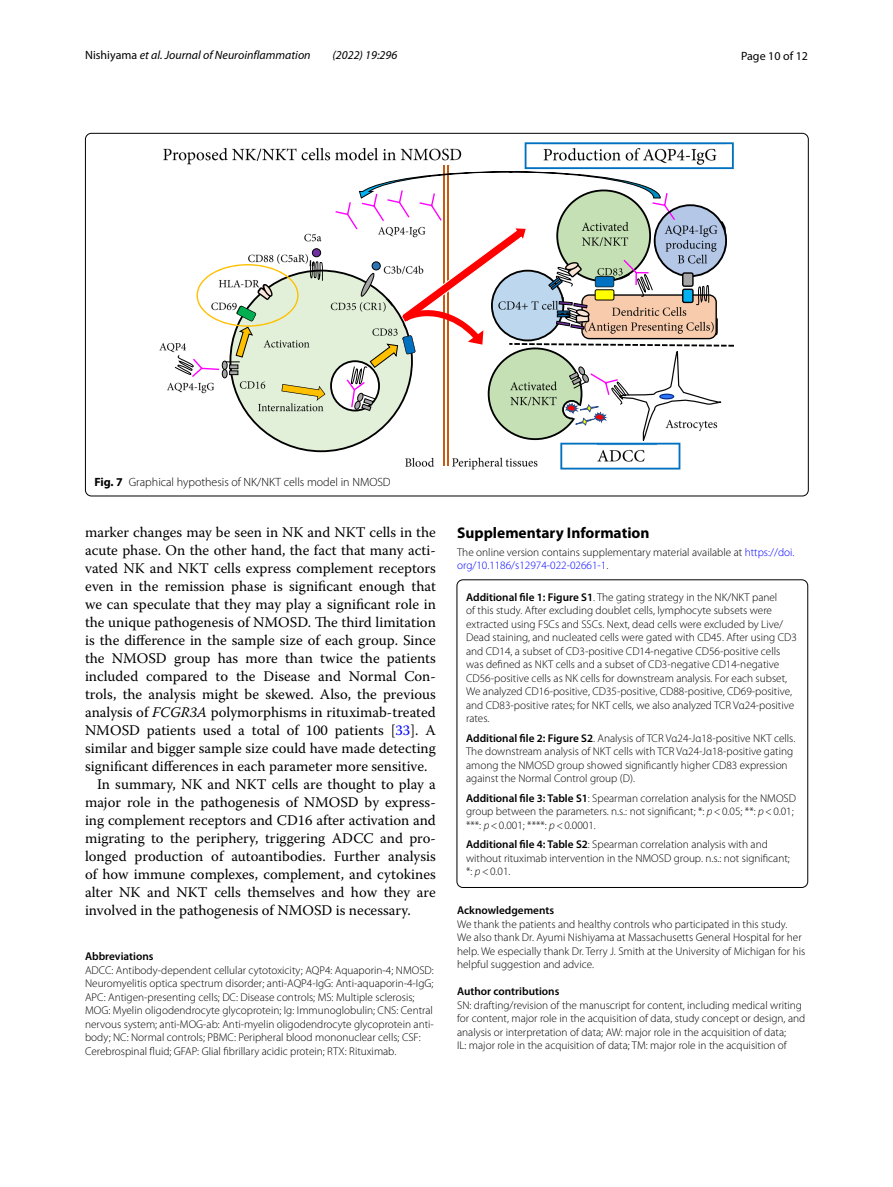
<style>
.page{position:relative;width:893px;height:1187px;background:#fff}
.page>*{position:absolute;margin:0;border:0;box-sizing:border-box;transform-origin:0 0}
.t1{font:700 15.45px "Myriad Pro";color:#000}
.t2{font:14.7px "Warnock Pro";color:#000}
.t3{font:italic 12px "Myriad Pro";color:#000}
.t4{font:300 12px "Myriad Pro";color:#000}
.t5{font:12px "Myriad Pro";color:#000}
.t6{font:300 11.25px/13.5px "Myriad Pro";color:#000}
.t7{font:600 11.25px "Myriad Pro";color:#000}
.s1{font-style:normal}
.s2{font-weight:700}
.s3{font-style:italic}
.s4{color:#00f}
.s5{font-weight:600}
</style>
<div class="page">
<div style="left:457px;top:579px;width:351px;height:308px;border:1px solid #000;border-radius:6px"></div>
<svg style="left:174px;top:142px;width:560px;height:327px"></svg>
<p class="t3" style="left:85px;top:48px;width:227px"><span class="s1">Nishiyama</span> et al. Journal of Neuroinflammation</p>
<p class="t3" style="left:333px;top:48px;width:66px">(2022) 19:296</p>
<p class="t5" style="left:741px;top:48px;width:68px">Page 10 of 12</p>
<p class="t4" style="left:94px;top:475px;width:298px"><span class="s2">Fig. 7</span> Graphical hypothesis of NK/NKT cells model in NMOSD</p>
<h2 class="t2" style="left:85px;top:523px;width:352px">marker changes may be seen in NK and NKT cells in the</h2>
<h2 class="t2" style="left:85px;top:541px;width:352px">acute phase. On the other hand, the fact that many acti-</h2>
<h2 class="t2" style="left:85px;top:559px;width:352px">vated NK and NKT cells express complement receptors</h2>
<h2 class="t2" style="left:85px;top:577px;width:352px">even in the remission phase is significant enough that</h2>
<h2 class="t2" style="left:85px;top:595px;width:352px">we can speculate that they may play a significant role in</h2>
<h2 class="t2" style="left:85px;top:613px;width:352px">the unique pathogenesis of NMOSD. The third limitation</h2>
<h2 class="t2" style="left:85px;top:631px;width:352px">is the difference in the sample size of each group. Since</h2>
<h2 class="t2" style="left:85px;top:649px;width:352px">the NMOSD group has more than twice the patients</h2>
<h2 class="t2" style="left:85px;top:667px;width:352px">included compared to the Disease and Normal Con-</h2>
<h2 class="t2" style="left:85px;top:685px;width:352px">trols, the analysis might be skewed. Also, the previous</h2>
<h2 class="t2" style="left:85px;top:703px;width:352px">analysis of <span class="s3">FCGR3A</span> polymorphisms in rituximab-treated</h2>
<h2 class="t2" style="left:85px;top:721px;width:352px">NMOSD patients used a total of 100 patients [<span class="s4">33</span>]. A</h2>
<h2 class="t2" style="left:85px;top:739px;width:352px">similar and bigger sample size could have made detecting</h2>
<h2 class="t2" style="left:85px;top:757px;width:344px">significant differences in each parameter more sensitive.</h2>
<h2 class="t2" style="left:97px;top:775px;width:340px">In summary, NK and NKT cells are thought to play a</h2>
<h2 class="t2" style="left:85px;top:793px;width:352px">major role in the pathogenesis of NMOSD by express-</h2>
<h2 class="t2" style="left:85px;top:811px;width:352px">ing complement receptors and CD16 after activation and</h2>
<h2 class="t2" style="left:85px;top:829px;width:352px">migrating to the periphery, triggering ADCC and pro-</h2>
<h2 class="t2" style="left:85px;top:847px;width:352px">longed production of autoantibodies. Further analysis</h2>
<h2 class="t2" style="left:85px;top:865px;width:352px">of how immune complexes, complement, and cytokines</h2>
<h2 class="t2" style="left:85px;top:883px;width:352px">alter NK and NKT cells themselves and how they are</h2>
<h2 class="t2" style="left:85px;top:901px;width:327px">involved in the pathogenesis of NMOSD is necessary.</h2>
<p class="t7" style="left:85px;top:949px;width:70px">Abbreviations</p>
<p class="t6" style="left:85px;top:963px;width:350px">ADCC: Antibody-dependent cellular cytotoxicity; AQP4: Aquaporin-4; NMOSD:<br>Neuromyelitis optica spectrum disorder; anti-AQP4-IgG: Anti-aquaporin-4-IgG; APC: Antigen-presenting cells; DC: Disease controls; MS: Multiple sclerosis; MOG: Myelin oligodendrocyte glycoprotein; Ig: Immunoglobulin; CNS: Central nervous system; anti-MOG-ab: Anti-myelin oligodendrocyte glycoprotein anti&shy;body; NC: Normal controls; PBMC: Peripheral blood mononuclear cells; CSF:<br>Cerebrospinal fluid; GFAP: Glial fibrillary acidic protein; RTX: Rituximab.</p>
<h1 class="t1" style="left:457px;top:522px;width:194px">Supplementary Information</h1>
<p class="t6" style="left:457px;top:545px;width:339px">The online version contains supplementary material available at <span class="s4">https://doi. org/10.1186/s12974-022-02661-1</span>.</p>
<p class="t6" style="left:466px;top:590px;width:332px"><span class="s5">Additional file 1: Figure S1</span>. The gating strategy in the NK/NKT panel<br>of this study. After excluding doublet cells, lymphocyte subsets were extracted using FSCs and SSCs. Next, dead cells were excluded by Live/ Dead staining, and nucleated cells were gated with CD45. After using CD3 and CD14, a subset of CD3-positive CD14-negative CD56-positive cells was defined as NKT cells and a subset of CD3-negative CD14-negative CD56-positive cells as NK cells for downstream analysis. For each subset, We analyzed CD16-positive, CD35-positive, CD88-positive, CD69-positive, and CD83-positive rates; for NKT cells, we also analyzed TCR Vα24-positive rates.</p>
<p class="t6" style="left:466px;top:731px;width:331px"><span class="s5">Additional file 2: Figure S2</span>. Analysis of TCR Vα24-Jα18-positive NKT cells.<br>The downstream analysis of NKT cells with TCR Vα24-Jα18-positive gating among the NMOSD group showed significantly higher CD83 expression against the Normal Control group (D).</p>
<p class="t6" style="left:466px;top:791px;width:331px"><span class="s5">Additional file 3: Table S1</span>: Spearman correlation analysis for the NMOSD group between the parameters. n.s.: not significant; *: <span class="s3">p</span>&lt;0.05; **: <span class="s3">p</span>&lt;0.01; ***: <span class="s3">p</span>&lt;0.001; ****: <span class="s3">p</span>&lt;0.0001.</p>
<p class="t6" style="left:466px;top:837px;width:325px"><span class="s5">Additional file 4: Table S2</span>: Spearman correlation analysis with and without rituximab intervention in the NMOSD group. n.s.: not significant; *: <span class="s3">p</span>&lt;0.01.</p>
<p class="t7" style="left:457px;top:903px;width:98px">Acknowledgements</p>
<p class="t6" style="left:457px;top:917px;width:350px">We thank the patients and healthy controls who participated in this study.<br>We also thank Dr. Ayumi Nishiyama at Massachusetts General Hospital for her help. We especially thank Dr. Terry J. Smith at the University of Michigan for his helpful suggestion and advice.</p>
<p class="t7" style="left:457px;top:984px;width:104px">Author contributions</p>
<p class="t6" style="left:457px;top:998px;width:350px">SN: drafting/revision of the manuscript for content, including medical writing for content, major role in the acquisition of data, study concept or design, and analysis or interpretation of data; AW: major role in the acquisition of data;<br>IL: major role in the acquisition of data; TM: major role in the acquisition of</p>
</div>
